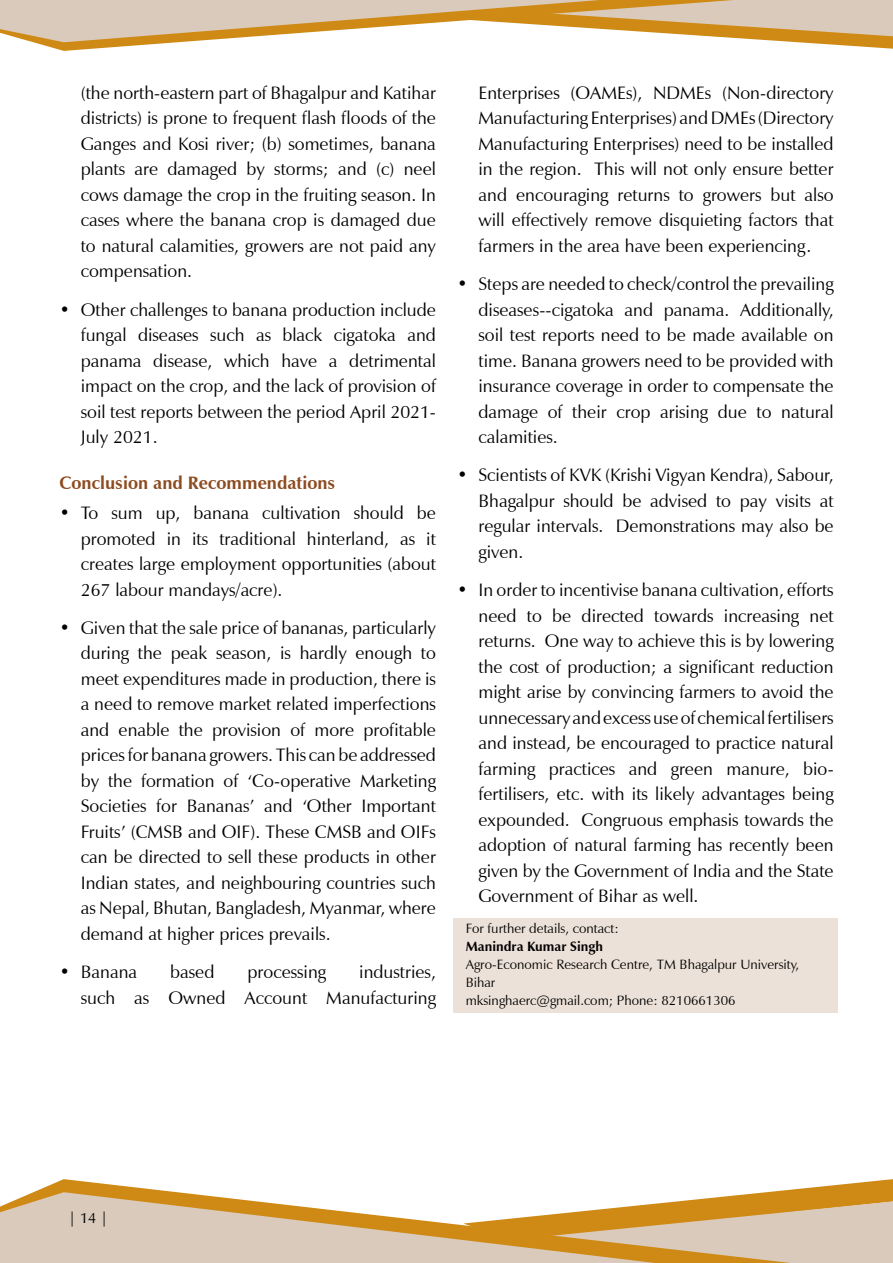
<style>
.page{position:relative;width:893px;height:1263px;background:#fff}
.page>*{position:absolute;margin:0;border:0;box-sizing:border-box;transform-origin:0 0}
.t1{font:18px/25.5px "Zapf Humanist 601 BT";color:#000;text-align:justify}
.t2{font:700 18px "Zapf Humanist 601 BT";color:#8d4b20}
.t3{font:15px "Zapf Humanist 601 BT";color:#000}
.t4{font:13.5px/18px "Zapf Humanist 601 BT";color:#000}
.t5{font:700 13.5px "Zapf Humanist 601 BT";color:#000}
</style>
<div class="page">
<svg style="left:876px;top:1179px;width:17px;height:84px"></svg>
<svg style="left:34px;top:1179px;width:842px;height:84px"></svg>
<svg style="left:0;top:1192px;width:761px;height:71px;fill:#dacabb"></svg>
<svg style="left:0;top:0;width:893px;height:51px"></svg>
<div style="left:453px;top:918px;width:385px;height:22px;background:#ece1d8"></div>
<div style="left:453px;top:936px;width:385px;height:22px;background:#ece1d8"></div>
<div style="left:453px;top:954px;width:385px;height:40px;background:#ece1d8"></div>
<div style="left:453px;top:990px;width:385px;height:22px;background:#ece1d8"></div>
<p class="t1" style="left:81px;top:80px;width:357px">(the north-eastern part of Bhagalpur and Katihar districts) is prone to frequent flash floods of the Ganges and Kosi river; (b) sometimes, banana plants are damaged by storms; and (c) neel cows damage the crop in the fruiting season. In cases where the banana crop is damaged due to natural calamities, growers are not paid any compensation.</p>
<p class="t1" style="left:81px;top:297px;width:357px;text-indent:-21px">• Other challenges to banana production include fungal diseases such as black cigatoka and panama disease, which have a detrimental impact on the crop, and the lack of provision of soil test reports between the period April 2021- July 2021.</p>
<p class="t2" style="left:60px;top:472px;width:277px">Conclusion and Recommendations</p>
<p class="t1" style="left:81px;top:500px;width:357px;text-indent:-21px">• To sum up, banana cultivation should be promoted in its traditional hinterland, as it creates large employment opportunities (about 267 labour mandays/acre).</p>
<p class="t1" style="left:81px;top:615px;width:357px;text-indent:-21px">• Given that the sale price of bananas, particularly during the peak season, is hardly enough to meet expenditures made in production, there is a need to remove market related imperfections and enable the provision of more profitable prices for banana growers. This can be addressed by the formation of ‘Co-operative Marketing Societies for Bananas’ and ‘Other Important Fruits’ (CMSB and OIF). These CMSB and OIFs can be directed to sell these products in other Indian states, and neighbouring countries such as Nepal, Bhutan, Bangladesh, Myanmar, where demand at higher prices prevails.</p>
<p class="t1" style="left:60px;top:959px;width:79px">• Banana</p>
<p class="t1" style="left:170px;top:959px;width:46px">based</p>
<p class="t1" style="left:248px;top:959px;width:80px">processing</p>
<p class="t1" style="left:81px;top:959px;width:357px;text-align:right">industries,<br>such as Owned Account Manufacturing</p>
<p class="t1" style="left:478px;top:80px;width:357px">Enterprises (OAMEs), NDMEs (Non-directory Manufacturing Enterprises) and DMEs (Directory Manufacturing Enterprises) need to be installed in the region. This will not only ensure better and encouraging returns to growers but also will effectively remove disquieting factors that farmers in the area have been experiencing.</p>
<p class="t1" style="left:478px;top:271px;width:357px;text-indent:-21px">• Steps are needed to check/control the prevailing diseases--cigatoka and panama. Additionally, soil test reports need to be made available on time. Banana growers need to be provided with insurance coverage in order to compensate the damage of their crop arising due to natural calamities.</p>
<p class="t1" style="left:478px;top:462px;width:357px;text-indent:-21px">• Scientists of KVK (Krishi Vigyan Kendra), Sabour, Bhagalpur should be advised to pay visits at regular intervals. Demonstrations may also be given.</p>
<p class="t1" style="left:478px;top:577px;width:357px;text-indent:-21px">• In order to incentivise banana cultivation, efforts need to be directed towards increasing net returns. One way to achieve this is by lowering the cost of production; a significant reduction might arise by convincing farmers to avoid the unnecessary and excess use of chemical fertilisers and instead, be encouraged to practice natural farming practices and green manure, bio&shy;fertilisers, etc. with its likely advantages being expounded. Congruous emphasis towards the adoption of natural farming has recently been given by the Government of India and the State Government of Bihar as well.</p>
<p class="t4" style="left:466px;top:919px;width:155px">For further details, contact:</p>
<p class="t5" style="left:466px;top:938px;width:139px">Manindra Kumar Singh</p>
<p class="t4" style="left:466px;top:955px;width:335px">Agro-Economic Research Centre, TM Bhagalpur University,<br>Bihar<br>mksinghaerc@gmail.com; Phone: 8210661306</p>
<p class="t3" style="left:68px;top:1209px;width:41px">| 14 |</p>
</div>
